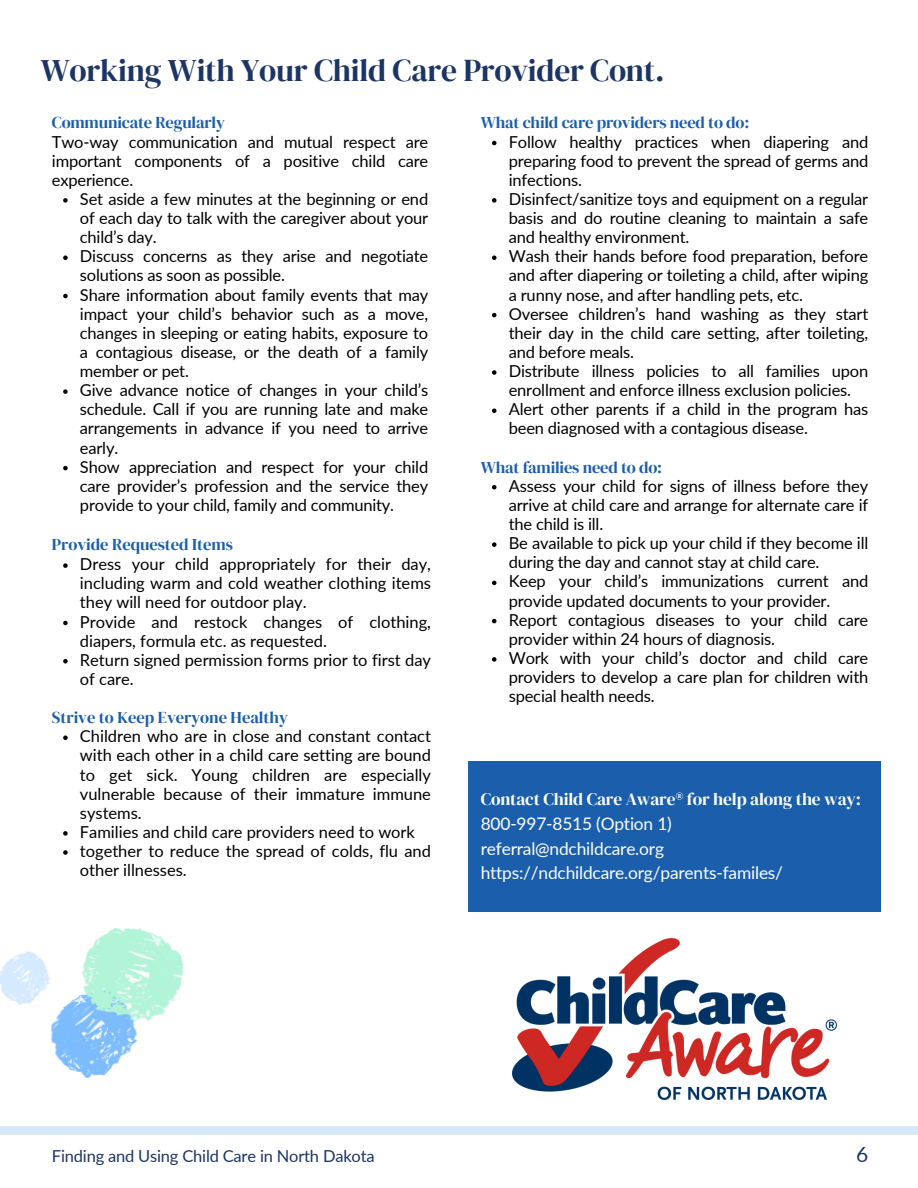
<style>
.page{position:relative;width:918px;height:1188px;background:#fff}
.page>*{position:absolute;margin:0;border:0;box-sizing:border-box;transform-origin:0 0}
.t1{font:31.5px "DM Serif Display";letter-spacing:-.01em;color:#1c3564}
.t2{font:21px "Lato";color:#1c3564}
.t3{font:17.4px "Lato";letter-spacing:-.01em;color:#fff}
.t4{font:17.4px "DM Serif Display";letter-spacing:-.01em;color:#fff}
.t5{font:16.5px/19.2px "Lato";letter-spacing:-.01em;color:#000;text-align:justify}
.t6{font:16.5px "DM Serif Display";letter-spacing:-.01em;color:#1b5eac}
.t7{font:16.5px "Lato";letter-spacing:-.01em;color:#1c3564}
</style>
<div class="page">
<div style="left:0;top:1126px;width:918px;height:9px;background:#d7e8f7"></div>
<svg style="left:63px;top:198px;width:5px;height:5px"></svg>
<svg style="left:63px;top:256px;width:5px;height:4px"></svg>
<svg style="left:63px;top:294px;width:5px;height:4px"></svg>
<svg style="left:63px;top:389px;width:5px;height:5px"></svg>
<svg style="left:63px;top:466px;width:5px;height:4px"></svg>
<svg style="left:492px;top:141px;width:4px;height:4px"></svg>
<svg style="left:492px;top:198px;width:4px;height:5px"></svg>
<svg style="left:492px;top:256px;width:4px;height:4px"></svg>
<svg style="left:492px;top:313px;width:4px;height:4px"></svg>
<svg style="left:492px;top:370px;width:4px;height:5px"></svg>
<svg style="left:492px;top:409px;width:4px;height:4px"></svg>
<svg style="left:492px;top:485px;width:4px;height:5px"></svg>
<svg style="left:492px;top:542px;width:4px;height:5px"></svg>
<svg style="left:492px;top:581px;width:4px;height:4px"></svg>
<svg style="left:492px;top:619px;width:4px;height:4px"></svg>
<svg style="left:492px;top:657px;width:4px;height:5px"></svg>
<svg style="left:63px;top:563px;width:5px;height:5px"></svg>
<svg style="left:63px;top:621px;width:5px;height:4px"></svg>
<svg style="left:63px;top:659px;width:5px;height:5px"></svg>
<svg style="left:63px;top:736px;width:5px;height:4px"></svg>
<svg style="left:63px;top:831px;width:5px;height:5px"></svg>
<svg style="left:63px;top:850px;width:5px;height:5px"></svg>
<div style="left:468px;top:761px;width:413px;height:151px;background:#1b5eac"></div>
<img style="left:512px;top:938px;width:324px;height:161px">
<img style="left:0;top:929px;width:182px;height:148px">
<p class="t1" style="left:41px;top:48px;width:625px">Working With Your Child Care Provider Cont.</p>
<h1 class="t6" style="left:52px;top:111px;width:175px">Communicate Regularly</h1>
<p class="t5" style="left:52px;top:132px;width:378px">Two-way communication and mutual respect are important components of a positive child care experience.</p>
<p class="t5" style="left:80px;top:189px;width:350px">Set aside a few minutes at the beginning or end of each day to talk with the caregiver about your child’s day.</p>
<p class="t5" style="left:80px;top:246px;width:350px">Discuss concerns as they arise and negotiate solutions as soon as possible.</p>
<p class="t5" style="left:80px;top:285px;width:350px">Share information about family events that may impact your child’s behavior such as a move, changes in sleeping or eating habits, exposure to a contagious disease, or the death of a family member or pet.</p>
<p class="t5" style="left:80px;top:380px;width:350px">Give advance notice of changes in your child’s schedule. Call if you are running late and make arrangements in advance if you need to arrive early.</p>
<p class="t5" style="left:80px;top:457px;width:350px">Show appreciation and respect for your child care provider’s profession and the service they provide to your child, family and community.</p>
<p class="t6" style="left:52px;top:533px;width:183px">Provide Requested Items</p>
<p class="t5" style="left:80px;top:554px;width:353px">Dress your child appropriately for their day, including warm and cold weather clothing items they will need for outdoor play.</p>
<p class="t5" style="left:80px;top:612px;width:353px">Provide and restock changes of clothing, diapers, formula etc. as requested.</p>
<p class="t5" style="left:80px;top:650px;width:353px">Return signed permission forms prior to first day of care.</p>
<p class="t6" style="left:52px;top:706px;width:237px">Strive to Keep Everyone Healthy</p>
<p class="t5" style="left:80px;top:726px;width:353px">Children who are in close and constant contact with each other in a child care setting are bound to get sick. Young children are especially vulnerable because of their immature immune systems.</p>
<p class="t5" style="left:80px;top:822px;width:337px">Families and child care providers need to work</p>
<p class="t5" style="left:80px;top:841px;width:353px">together to reduce the spread of colds, flu and other illnesses.</p>
<p class="t6" style="left:481px;top:111px;width:270px">What child care providers need to do:</p>
<p class="t5" style="left:509px;top:132px;width:361px">Follow healthy practices when diapering and preparing food to prevent the spread of germs and infections.</p>
<p class="t5" style="left:509px;top:189px;width:361px">Disinfect/sanitize toys and equipment on a regular basis and do routine cleaning to maintain a safe and healthy environment.</p>
<p class="t5" style="left:509px;top:246px;width:361px">Wash their hands before food preparation, before and after diapering or toileting a child, after wiping a runny nose, and after handling pets, etc.</p>
<p class="t5" style="left:509px;top:304px;width:361px">Oversee children’s hand washing as they start their day in the child care setting, after toileting, and before meals.</p>
<p class="t5" style="left:509px;top:361px;width:361px">Distribute illness policies to all families upon enrollment and enforce illness exclusion policies.</p>
<p class="t5" style="left:509px;top:399px;width:361px">Alert other parents if a child in the program has been diagnosed with a contagious disease.</p>
<p class="t6" style="left:481px;top:456px;width:183px">What families need to do:</p>
<p class="t5" style="left:509px;top:476px;width:361px">Assess your child for signs of illness before they arrive at child care and arrange for alternate care if the child is ill.</p>
<p class="t5" style="left:509px;top:533px;width:361px">Be available to pick up your child if they become ill during the day and cannot stay at child care.</p>
<p class="t5" style="left:509px;top:571px;width:361px">Keep your child’s immunizations current and provide updated documents to your provider.</p>
<p class="t5" style="left:509px;top:610px;width:361px">Report contagious diseases to your child care provider within 24 hours of diagnosis.</p>
<p class="t5" style="left:509px;top:648px;width:361px">Work with your child’s doctor and child care providers to develop a care plan for children with special health needs.</p>
<p class="t4" style="left:481px;top:787px;width:382px">Contact Child Care Aware® for help along the way:</p>
<p class="t3" style="left:481px;top:813px;width:193px">800-997-8515 (Option 1)</p>
<p class="t3" style="left:481px;top:838px;width:185px">referral@ndchildcare.org</p>
<p class="t3" style="left:481px;top:862px;width:304px">https://ndchildcare.org/parents-familes/</p>
<p class="t7" style="left:52px;top:1145px;width:324px">Finding and Using Child Care in North Dakota</p>
<p class="t2" style="left:856px;top:1141px;width:14px">6</p>
</div>
